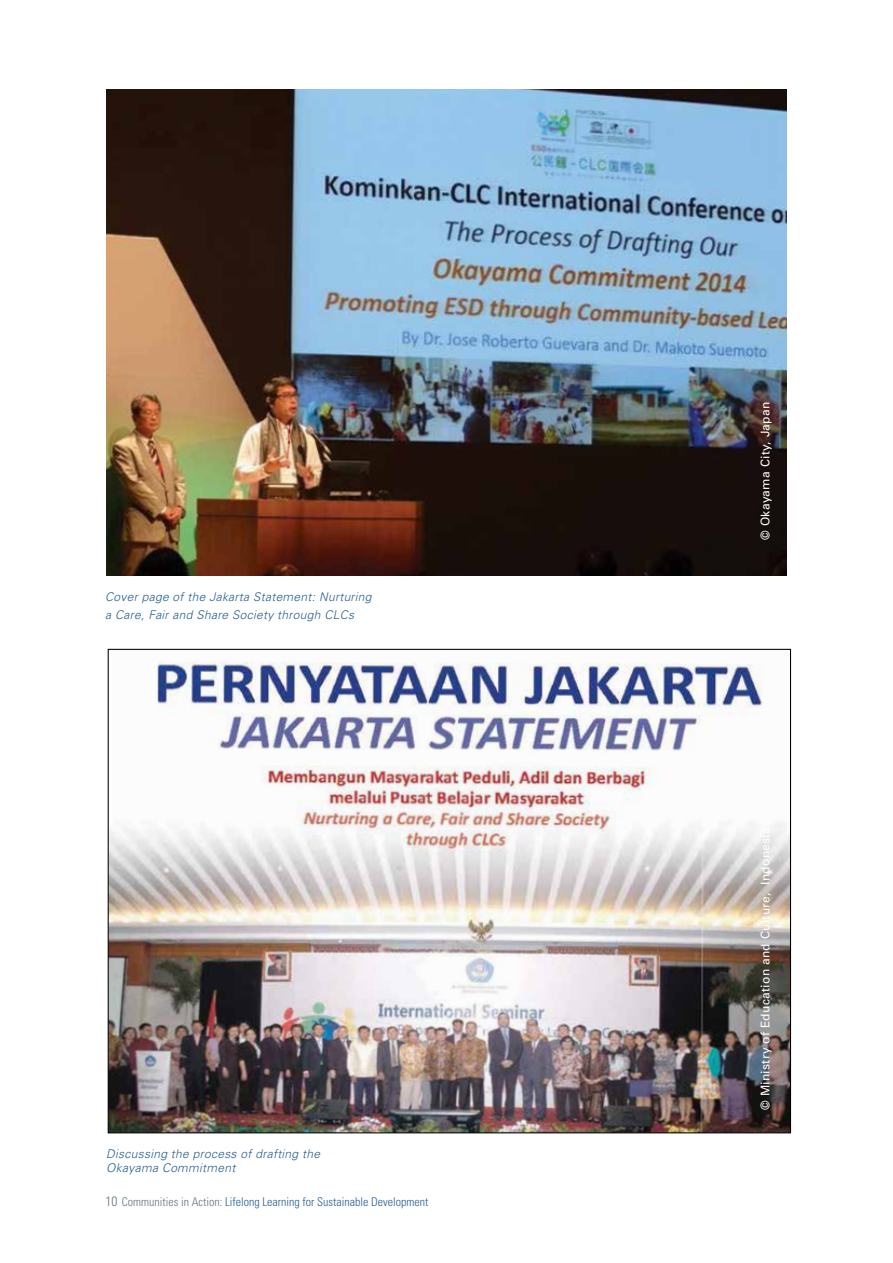
<style>
.page{position:relative;width:893px;height:1263px;background:#fff}
.page>*{position:absolute;margin:0;border:0;box-sizing:border-box;transform-origin:0 0}
.t1{font:italic 300 12px/14.4px "Univers";letter-spacing:.025em;color:#276092}
.t2{font:300 condensed 12px "Univers";color:#276092}
.t3{font:12px "Univers";letter-spacing:.025em;color:#fff}
.s1{font-size:13.5px;color:#667680}
.s2{color:#667680}
</style>
<div class="page">
<img style="left:106px;top:89px;width:680px;height:487px">
<img style="left:110px;top:661px;width:679px;height:470px">
<p class="t1" style="left:105px;top:587px;width:268px;line-height:18px">Cover page of the Jakarta Statement: Nurturing a Care, Fair and Share Society through CLCs</p>
<p class="t1" style="left:106px;top:1146px;width:215px">Discussing the process of drafting the<br>Okayama Commitment</p>
<p class="t2" style="left:105px;top:1195px;width:324px"><span class="s1">10</span> <span class="s2">Communities in Action:</span> Lifelong Learning for Sustainable Development</p>
<p class="t3" style="left:758px;top:540px;width:140px;rotate:-90deg">© Okayama City, Japan</p>
<p class="t3" style="left:758px;top:1110px;width:284px;rotate:-90deg">© Ministry of Education and Culture, Indonesia</p>
</div>
